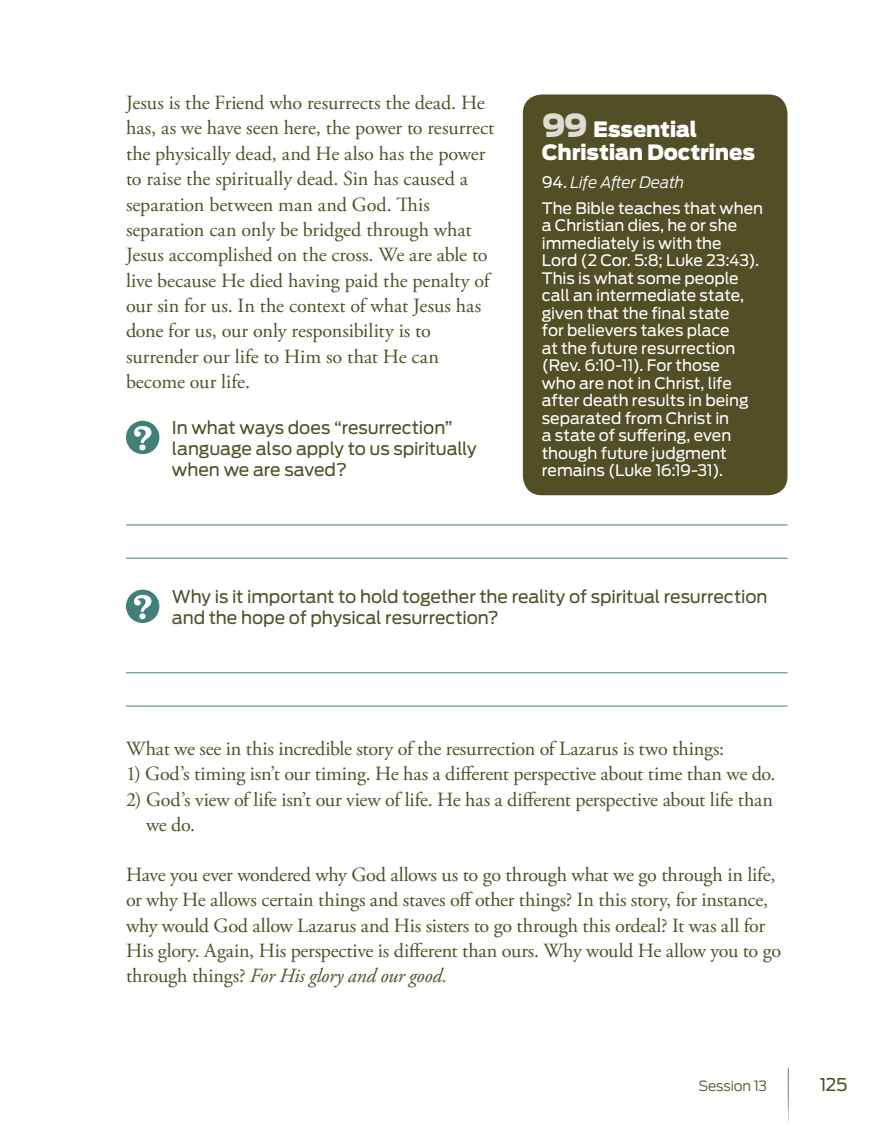
<style>
.page{position:relative;width:882px;height:1134px;background:#fff}
.page>*{position:absolute;margin:0;border:0;box-sizing:border-box;transform-origin:0 0}
.t1{font:900 21px/22.8px "Antenna";letter-spacing:-.01em;color:#fff}
.t2{font:20.12px/25.4px "Adobe Garamond Pro";letter-spacing:-.02em;color:#524f26}
.t3{font:17.5px/21px "Antenna";letter-spacing:-.01em;color:#524f26}
.t4{font:15.75px/17.5px "Antenna";letter-spacing:-.005em;color:#fff}
.t5{font:300 14px "Antenna";letter-spacing:-.015em;color:#524f26}
.s1{font-size:31.5px;color:#dcdcd4}
.s2{font-weight:300;font-style:italic}
.s3{font-style:italic}
</style>
<div class="page">
<img style="left:787px;top:1067px;width:2px;height:57px">
<hr style="left:126px;top:525px;width:662px;height:1px;background:#407f7a">
<hr style="left:126px;top:558px;width:662px;height:1px;background:#407f7a">
<hr style="left:126px;top:673px;width:662px;height:1px;background:#407f7a">
<hr style="left:126px;top:706px;width:662px;height:1px;background:#407f7a">
<div style="left:523px;top:94px;width:265px;height:401px;background:#524f26;border-radius:19px"></div>
<svg style="left:126px;top:421px;width:33px;height:33px"></svg>
<svg style="left:126px;top:590px;width:33px;height:33px"></svg>
<p class="t2" style="left:126px;top:91px;width:370px">Jesus is the Friend who resurrects the dead. He has, as we have seen here, the power to resurrect the physically dead, and He also has the power to raise the spiritually dead. Sin has caused a separation between man and God. This separation can only be bridged through what Jesus accomplished on the cross. We are able to live because He died having paid the penalty of our sin for us. In the context of what Jesus has done for us, our only responsibility is to surrender our life to Him so that He can become our life.</p>
<p class="t3" style="left:172px;top:417px;width:306px">In what ways does “resurrection” language also apply to us spiritually when we are saved?</p>
<p class="t1" style="left:542px;top:118px;width:215px"><span class="s1">99</span> Essential<br>Christian Doctrines</p>
<p class="t4" style="left:542px;top:169px;width:223px;line-height:26.2px">94. <span class="s2">Life After Death<br></span>The Bible teaches that when</p>
<p class="t4" style="left:542px;top:217px;width:219px">a Christian dies, he or she immediately is with the<br>Lord (2 Cor. 5:8; Luke 23:43).<br>This is what some people call an intermediate state, given that the final state<br>for believers takes place<br>at the future resurrection (Rev. 6:10-11). For those<br>who are not in Christ, life after death results in being separated from Christ in<br>a state of suffering, even though future judgment remains (Luke 16:19-31).</p>
<p class="t3" style="left:172px;top:586px;width:597px">Why is it important to hold together the reality of spiritual resurrection and the hope of physical resurrection?</p>
<p class="t2" style="left:126px;top:736px;width:600px">What we see in this incredible story of the resurrection of Lazarus is two things:</p>
<p class="t2" style="left:126px;top:762px;width:651px">1) God’s timing isn’t our timing. He has a different perspective about time than we do.</p>
<p class="t2" style="left:146px;top:787px;width:629px;text-indent:-20px">2) God’s view of life isn’t our view of life. He has a different perspective about life than we do.</p>
<p class="t2" style="left:126px;top:862px;width:657px">Have you ever wondered why God allows us to go through what we go through in life, or why He allows certain things and staves off other things? In this story, for instance, why would God allow Lazarus and His sisters to go through this ordeal? It was all for His glory. Again, His perspective is different than ours. Why would He allow you to go through things? <span class="s3">For His glory and our good.</span></p>
<p class="t5" style="left:698px;top:1078px;width:70px">Session 13</p>
<p class="t3" style="left:820px;top:1074px;width:29px">125</p>
</div>
